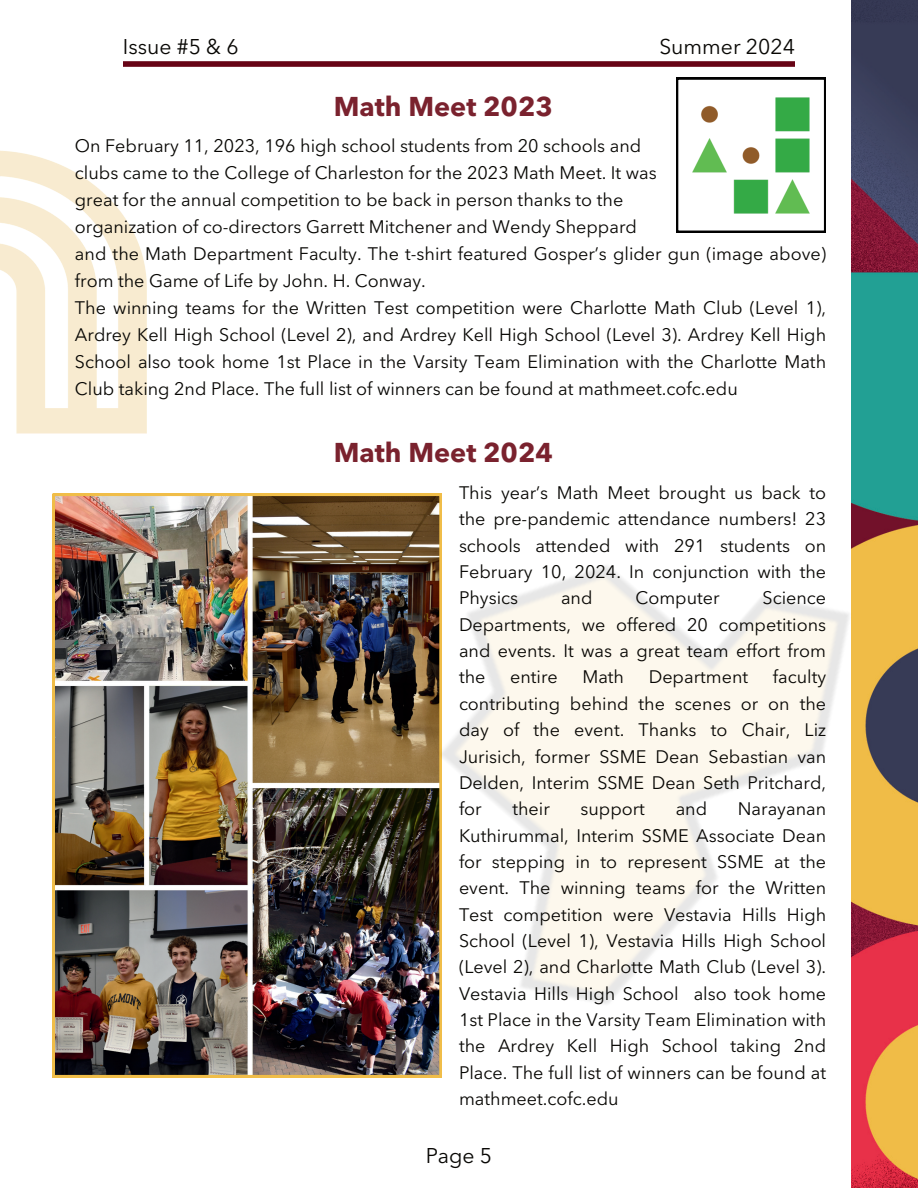
<style>
.page{position:relative;width:918px;height:1188px;background:#fff}
.page>*{position:absolute;margin:0;border:0;box-sizing:border-box;transform-origin:0 0}
.t1{font:700 27px "Avenir Next LT Pro";color:#7a222e}
.t2{font:21.15px "Avenir Next LT Pro";color:#080704}
.t3{font:18px/26.4px "Avenir Next LT Pro";color:#080704;text-align:justify}
</style>
<div class="page">
<img style="left:852px;top:0;width:66px;height:1188px">
<div style="left:123px;top:61px;width:672px;height:6px;background:#670416"></div>
<svg style="left:676px;top:78px;width:150px;height:155px"></svg>
<img style="left:0;top:150px;width:147px;height:284px">
<img style="left:53px;top:494px;width:135px;height:583px">
<img style="left:188px;top:325px;width:730px;height:822px">
<p class="t2" style="left:123px;top:34px;width:117px">Issue #5 &amp; 6</p>
<p class="t2" style="left:659px;top:34px;width:137px">Summer 2024</p>
<h1 class="t1" style="left:334px;top:90px;width:221px">Math Meet 2023</h1>
<p class="t3" style="left:75px;top:132px;width:753px;line-height:27px;text-align:left">On February 11, 2023, 196 high school students from 20 schools and<br>clubs came to the College of Charleston for the 2023 Math Meet. It was<br>great for the annual competition to be back in person thanks to the<br>organization of co-directors Garrett Mitchener and Wendy Sheppard<br>and the Math Department Faculty. The t-shirt featured Gosper’s glider gun (image above) from the Game of Life by John. H. Conway.<br>The winning teams for the Written Test competition were Charlotte Math Club (Level 1), Ardrey Kell High School (Level 2), and Ardrey Kell High School (Level 3). Ardrey Kell High School also took home 1st Place in the Varsity Team Elimination with the Charlotte Math Club taking 2nd Place. The full list of winners can be found at mathmeet.cofc.edu</p>
<h1 class="t1" style="left:334px;top:436px;width:221px">Math Meet 2024</h1>
<p class="t3" style="left:459px;top:480px;width:369px">This year’s Math Meet brought us back to the pre-pandemic attendance numbers! 23 schools attended with 291 students on February 10, 2024. In conjunction with the Physics</p>
<p class="t3" style="left:561px;top:585px;width:33px">and</p>
<p class="t3" style="left:635px;top:585px;width:86px">Computer</p>
<p class="t3" style="left:459px;top:585px;width:369px;text-indent:304px">Science Departments, we offered 20 competitions and events. It was a great team effort from the</p>
<p class="t3" style="left:459px;top:664px;width:369px;text-indent:314px">faculty contributing behind the scenes or on the day of the event. Thanks to Chair, Liz Jurisich, former SSME Dean Sebastian van Delden, Interim SSME Dean Seth Pritchard, for</p>
<p class="t3" style="left:510px;top:664px;width:49px">entire</p>
<p class="t3" style="left:582px;top:664px;width:43px">Math</p>
<p class="t3" style="left:649px;top:664px;width:101px">Department</p>
<p class="t3" style="left:512px;top:796px;width:39px">their</p>
<p class="t3" style="left:581px;top:796px;width:66px">support</p>
<p class="t3" style="left:676px;top:796px;width:33px">and</p>
<p class="t3" style="left:459px;top:796px;width:369px;text-indent:279px">Narayanan Kuthirummal, Interim SSME Associate Dean for stepping in to represent SSME at the event. The winning teams for the Written Test competition were Vestavia Hills High School (Level 1), Vestavia Hills High School (Level 2), and Charlotte Math Club (Level 3).<br>Vestavia Hills High School also took home 1st Place in the Varsity Team Elimination with the Ardrey Kell High School taking 2nd Place. The full list of winners can be found at mathmeet.cofc.edu</p>
<p class="t2" style="left:426px;top:1143px;width:68px">Page 5</p>
</div>
